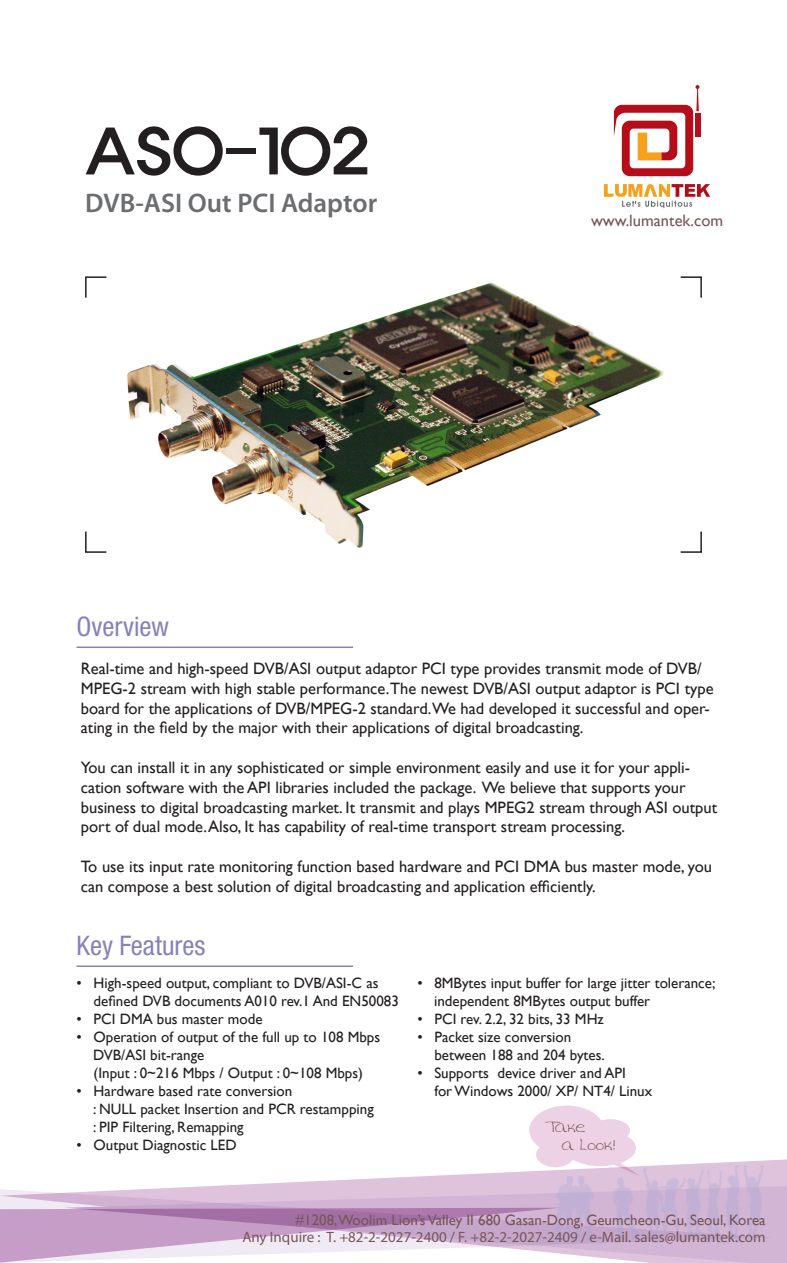
<style>
.page{position:relative;width:787px;height:1263px;background:#fff}
.page>*{position:absolute;margin:0;border:0;box-sizing:border-box;transform-origin:0 0}
.t1{font:60px "Expo M HM";color:#231f20}
.Paragraph_Style_1{font:600 27px "Myriad Pro";color:#6c6d70}
.t2{font:condensed 27px "Helvetica Neue LT Std";color:#8781bd}
.t3{font:16.5px/19.8px "Gill Sans";color:#231f20}
.t4{font:16.5px "Gill Sans";color:#775657}
.t5{font:15px/18px "Gill Sans";color:#231f20}
.t6{font:15px "Myriad Pro";color:#775657}
.t7{font:15px "Gill Sans";color:#775657}
.t8{font:15px "Averys Hand";color:#775657}
</style>
<div class="page">
<svg style="left:215px;top:1159px;width:572px;height:27px"></svg>
<svg style="left:150px;top:1186px;width:637px;height:77px;background:#dcc1dc"></svg>
<svg style="left:0;top:1189px;width:773px;height:74px;background:#dac0db"></svg>
<img style="left:542px;top:1159px;width:240px;height:90px">
<svg style="left:529px;top:1105px;width:111px;height:71px"></svg>
<svg style="left:0;top:1208px;width:560px;height:55px"></svg>
<div style="left:694px;top:113px;width:6px;height:24px;background:#b50e1a"></div>
<svg style="left:614px;top:85px;width:85px;height:91px"></svg>
<svg style="left:604px;top:184px;width:106px;height:24px"></svg>
<svg style="left:85px;top:276px;width:22px;height:22px"></svg>
<svg style="left:85px;top:531px;width:22px;height:22px"></svg>
<svg style="left:680px;top:276px;width:22px;height:22px"></svg>
<svg style="left:680px;top:531px;width:22px;height:22px"></svg>
<hr style="left:77px;top:965px;width:276px;height:2px;background:#8781bd">
<img style="left:127px;top:282px;width:537px;height:266px">
<hr style="left:77px;top:646px;width:276px;height:2px;background:#8781bd">
<p class="t1" style="left:85px;top:123px;width:286px">ASO-102</p>
<p class="Paragraph_Style_1" style="left:85px;top:185px;width:294px">DVB-ASI Out PCI Adaptor</p>
<p class="t2" style="left:77px;top:611px;width:94px">Overview</p>
<p class="t4" style="left:591px;top:211px;width:134px">www.lumantek.com</p>
<p class="t3" style="left:81px;top:659px;width:634px">Real-time and high-speed DVB/ASI output adaptor PCI type provides transmit mode of DVB/ MPEG-2 stream with high stable performance.The newest DVB/ASI output adaptor is PCI type board for the applications of DVB/MPEG-2 standard.We had developed it successful and oper&shy;ating in the field by the major with their applications of digital broadcasting.</p>
<p class="t3" style="left:81px;top:758px;width:638px">You can install it in any sophisticated or simple environment easily and use it for your appli&shy;cation software with the API libraries included the package. We believe that supports your business to digital broadcasting market. It transmit and plays MPEG2 stream through ASI output port of dual mode. Also, It has capability of real-time transport stream processing.</p>
<p class="t3" style="left:81px;top:857px;width:632px">To use its input rate monitoring function based hardware and PCI DMA bus master mode, you can compose a best solution of digital broadcasting and application efficiently.</p>
<p class="t2" style="left:77px;top:930px;width:130px">Key Features</p>
<p class="t5" style="left:94px;top:975px;width:307px;text-indent:-17px">• High-speed output, compliant to DVB/ASI-C as defined DVB documents A010 rev.1 And EN50083</p>
<p class="t5" style="left:77px;top:1011px;width:187px">• PCI DMA bus master mode</p>
<p class="t5" style="left:77px;top:1029px;width:305px">• Operation of output of the full up to 108 Mbps</p>
<p class="t5" style="left:93px;top:1047px;width:113px">DVB/ASI bit-range</p>
<p class="t5" style="left:94px;top:1065px;width:271px">(Input : 0~216 Mbps / Output : 0~108 Mbps)</p>
<p class="t5" style="left:77px;top:1083px;width:217px">• Hardware based rate conversion</p>
<p class="t5" style="left:93px;top:1101px;width:282px">: NULL packet Insertion and PCR restampping</p>
<p class="t5" style="left:93px;top:1119px;width:152px">: PIP Filtering, Remapping</p>
<p class="t5" style="left:77px;top:1137px;width:162px">• Output Diagnostic LED</p>
<p class="t5" style="left:417px;top:975px;width:299px">• 8MBytes input buffer for large jitter tolerance;</p>
<p class="t5" style="left:434px;top:993px;width:218px">independent 8MBytes output buffer</p>
<p class="t5" style="left:417px;top:1011px;width:188px">• PCI rev. 2.2, 32 bits, 33 MHz</p>
<p class="t5" style="left:417px;top:1029px;width:155px">• Packet size conversion</p>
<p class="t5" style="left:434px;top:1047px;width:172px">between 188 and 204 bytes.</p>
<p class="t5" style="left:417px;top:1065px;width:210px">• Supports device driver and API</p>
<p class="t5" style="left:434px;top:1083px;width:219px">for Windows 2000/ XP/ NT4/ Linux</p>
<p class="t8" style="left:544px;top:1117px;width:42px">Take</p>
<p class="t8" style="left:561px;top:1135px;width:55px">a Look!</p>
<p class="t7" style="left:295px;top:1211px;width:472px">#1208,Woolim Lion’s Valley II 680 Gasan-Dong, Geumcheon-Gu, Seoul, Korea</p>
<p class="t6" style="left:242px;top:1227px;width:525px">Any Inquire : T. +82-2-2027-2400 / F. +82-2-2027-2409 / e-Mail. sales@lumantek.com</p>
</div>
